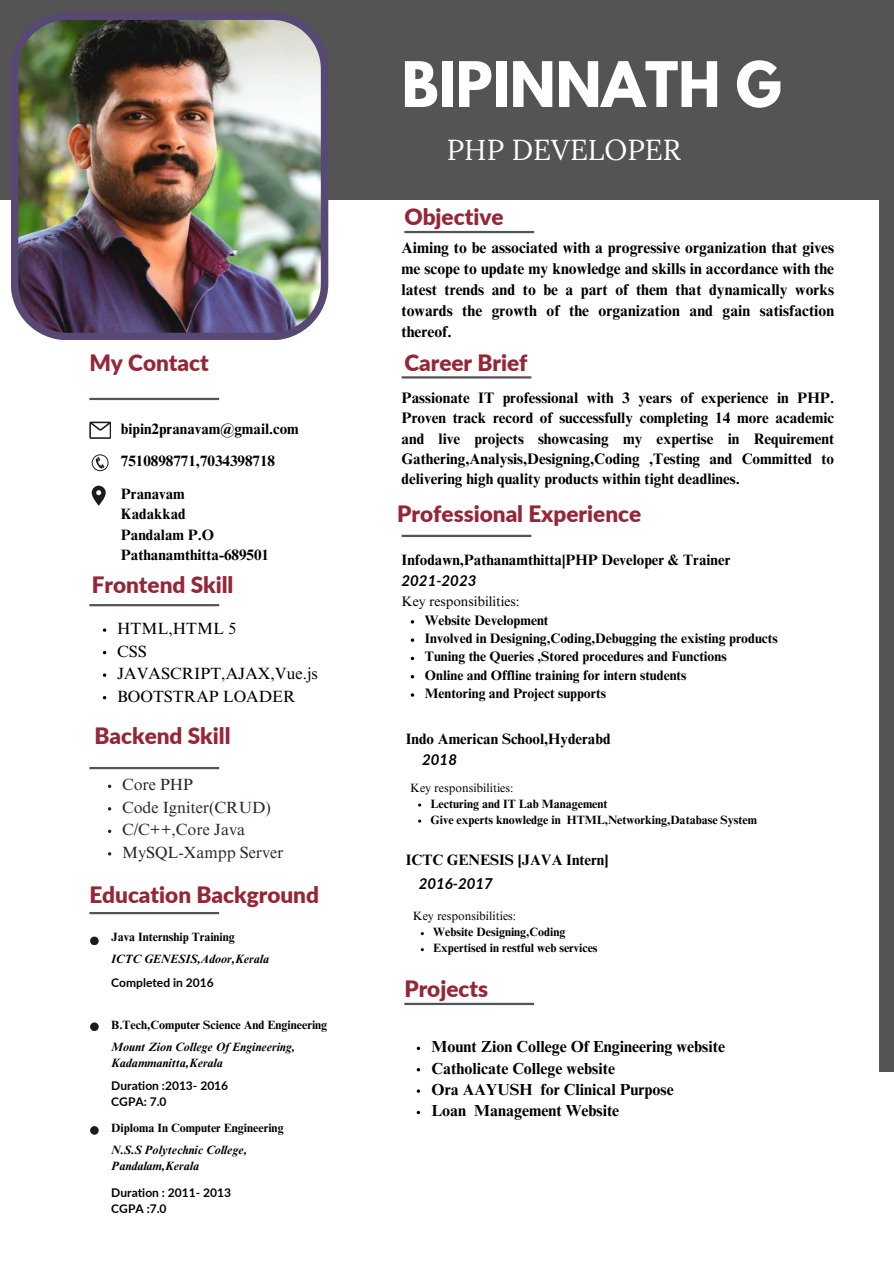
<style>
.page{position:relative;width:894px;height:1264px;background:#fff}
.page>*{position:absolute;margin:0;border:0;box-sizing:border-box;transform-origin:0 0}
.t1{font:700 55.5px "League Spartan";color:#fff}
.t2{font:28.8px "Lora";color:#fff}
.t3{font:900 22.5px "Lato";color:#942637}
.t4{font:16.35px "Times NRMT Pro";color:#000}
.t5{font:16.2px "Times NRMT Pro";color:#2d2626}
.t6{font:700 16.05px "Times NRMT Pro";color:#000}
.t7{font:700 15.6px/20.9px "Times NRMT Pro";color:#000;text-align:justify}
.t8{font:700 15.15px/20.2px "Times NRMT Pro";color:#000;text-align:justify}
.t9{font:700 15px/20.2px "Times NRMT Pro";color:#000}
.t10{font:italic 700 15px "Lato";color:#000}
.t11{font:700 13.65px "Times NRMT Pro";color:#000}
.t12{font:13.65px "Times NRMT Pro";color:#000}
.t13{font:700 12px "Times NRMT Pro";color:#000}
.t14{font:italic 700 12px "Times NRMT Pro";color:#000}
.t15{font:700 12px "Lato";color:#000}
.t16{font:12px "Times NRMT Pro";color:#000}
</style>
<div class="page">
<div style="left:0;top:0;width:893px;height:199px;background:#545454"></div>
<div style="left:878px;top:0;width:15px;height:1071px;background:#545454"></div>
<hr style="left:404px;top:231px;width:130px;height:2px;background:#545454">
<hr style="left:401px;top:535px;width:130px;height:2px;background:#545454">
<hr style="left:404px;top:1002px;width:130px;height:3px;background:#545454">
<hr style="left:89px;top:604px;width:130px;height:2px;background:#545454">
<hr style="left:89px;top:767px;width:130px;height:2px;background:#545454">
<hr style="left:89px;top:912px;width:130px;height:2px;background:#545454">
<hr style="left:89px;top:398px;width:130px;height:2px;background:#545454">
<svg style="left:89px;top:421px;width:22px;height:17px"></svg>
<svg style="left:92px;top:454px;width:17px;height:17px"></svg>
<svg style="left:92px;top:485px;width:13px;height:20px"></svg>
<div style="left:90px;top:936px;width:9px;height:9px;background:#1b1c1f;border-radius:50%"></div>
<div style="left:90px;top:1022px;width:9px;height:9px;background:#1b1c1f;border-radius:50%"></div>
<div style="left:90px;top:1126px;width:9px;height:8px;background:#1b1c1f;border-radius:50%"></div>
<img style="left:11px;top:12px;width:317px;height:328px">
<hr style="left:401px;top:376px;width:130px;height:2px;background:#545454">
<svg style="left:103px;top:628px;width:3px;height:4px"></svg>
<svg style="left:103px;top:673px;width:3px;height:4px"></svg>
<svg style="left:108px;top:784px;width:3px;height:4px"></svg>
<svg style="left:108px;top:829px;width:3px;height:4px"></svg>
<svg style="left:410px;top:638px;width:4px;height:4px"></svg>
<svg style="left:410px;top:656px;width:4px;height:4px"></svg>
<svg style="left:416px;top:1046px;width:4px;height:4px"></svg>
<svg style="left:416px;top:1110px;width:4px;height:4px"></svg>
<p class="t3" style="left:89px;top:348px;width:121px">My Contact</p>
<p class="t9" style="left:121px;top:420px;width:179px">bipin2pranavam@gmail.com</p>
<p class="t9" style="left:121px;top:453px;width:156px">7510898771,7034398718</p>
<p class="t9" style="left:121px;top:485px;width:150px">Pranavam<br>Kadakkad<br>Pandalam P.O<br>Pathanamthitta-689501</p>
<h4 class="t3" style="left:92px;top:571px;width:143px">Frontend Skill</h4>
<p class="t4" style="left:117px;top:622px;width:121px">HTML,HTML 5</p>
<h4 class="t4" style="left:117px;top:645px;width:31px">CSS</h4>
<p class="t4" style="left:117px;top:667px;width:202px">JAVASCRIPT,AJAX,Vue.js</p>
<h4 class="t4" style="left:117px;top:690px;width:180px">BOOTSTRAP LOADER</h4>
<p class="t3" style="left:94px;top:721px;width:138px">Backend Skill</p>
<h4 class="t5" style="left:122px;top:778px;width:72px">Core PHP</h4>
<h3 class="t5" style="left:122px;top:801px;width:150px">Code Igniter(CRUD)</h3>
<h4 class="t5" style="left:122px;top:823px;width:125px">C/C++,Core Java</h4>
<h3 class="t5" style="left:122px;top:846px;width:163px">MySQL-Xampp Server</h3>
<h4 class="t3" style="left:89px;top:880px;width:231px">Education Background</h4>
<h6 class="t13" style="left:111px;top:932px;width:125px">Java Internship Training</h6>
<p class="t14" style="left:111px;top:954px;width:159px">ICTC GENESIS,Adoor,Kerala</p>
<p class="t15" style="left:111px;top:974px;width:104px">Completed in 2016</p>
<p class="t13" style="left:111px;top:1020px;width:217px">B.Tech,Computer Science And Engineering</p>
<p class="t14" style="left:111px;top:1041px;width:185px">Mount Zion College Of Engineering,</p>
<p class="t14" style="left:111px;top:1057px;width:113px">Kadammanitta,Kerala</p>
<p class="t15" style="left:111px;top:1078px;width:118px">Duration :2013- 2016</p>
<p class="t15" style="left:111px;top:1094px;width:57px">CGPA: 7.0</p>
<p class="t13" style="left:111px;top:1123px;width:174px">Diploma In Computer Engineering</p>
<p class="t14" style="left:111px;top:1145px;width:137px">N.S.S Polytechnic College,</p>
<h3 class="t14" style="left:111px;top:1161px;width:89px">Pandalam,Kerala</h3>
<h4 class="t15" style="left:111px;top:1184px;width:121px">Duration : 2011- 2013</h4>
<h4 class="t15" style="left:111px;top:1200px;width:57px">CGPA :7.0</h4>
<h2 class="t1" style="left:401px;top:57px;width:381px">BIPINNATH G</h2>
<p class="t2" style="left:446px;top:131px;width:235px">PHP DEVELOPER</p>
<h3 class="t3" style="left:404px;top:203px;width:101px">Objective</h3>
<h3 class="t7" style="left:401px;top:240px;width:434px">Aiming to be associated with a progressive organization that gives me scope to update my knowledge and skills in accordance with the latest trends and to be a part of them that dynamically works towards the growth of the organization and gain satisfaction thereof.</h3>
<p class="t3" style="left:404px;top:348px;width:125px">Career Brief</p>
<p class="t8" style="left:401px;top:390px;width:434px">Passionate IT professional with 3 years of experience in PHP.<br>Proven track record of successfully completing 14 more academic and live projects showcasing my expertise in Requirement Gathering,Analysis,Designing,Coding ,Testing and Committed to delivering high quality products within tight deadlines.</p>
<h4 class="t3" style="left:397px;top:500px;width:245px">Professional Experience</h4>
<p class="t9" style="left:401px;top:551px;width:330px">Infodawn,Pathanamthitta|PHP Developer &amp; Trainer</p>
<h4 class="t10" style="left:401px;top:571px;width:76px">2021-2023</h4>
<p class="t12" style="left:401px;top:596px;width:119px">Key responsibilities:</p>
<p class="t11" style="left:425px;top:615px;width:125px">Website Development</p>
<p class="t11" style="left:425px;top:633px;width:354px">Involved in Designing,Coding,Debugging the existing products</p>
<p class="t11" style="left:425px;top:651px;width:303px">Tuning the Queries ,Stored procedures and Functions</p>
<p class="t11" style="left:425px;top:669px;width:263px">Online and Offline training for intern students</p>
<p class="t11" style="left:425px;top:688px;width:182px">Mentoring and Project supports</p>
<p class="t9" style="left:406px;top:730px;width:206px">Indo American School,Hyderabd</p>
<h4 class="t10" style="left:422px;top:750px;width:36px">2018</h4>
<h3 class="t16" style="left:410px;top:783px;width:105px">Key responsibilities:</h3>
<p class="t13" style="left:430px;top:799px;width:178px">Lecturing and IT Lab Management</p>
<p class="t13" style="left:430px;top:815px;width:328px">Give experts knowledge in HTML,Networking,Database System</p>
<p class="t9" style="left:406px;top:851px;width:204px">ICTC GENESIS [JAVA Intern]</p>
<h3 class="t10" style="left:418px;top:874px;width:76px">2016-2017</h3>
<p class="t16" style="left:412px;top:911px;width:105px">Key responsibilities:</p>
<p class="t13" style="left:433px;top:927px;width:134px">Website Designing,Coding</p>
<p class="t13" style="left:433px;top:943px;width:166px">Expertised in restful web services</p>
<h3 class="t3" style="left:404px;top:974px;width:85px">Projects</h3>
<p class="t6" style="left:431px;top:1040px;width:295px">Mount Zion College Of Engineering website</p>
<p class="t6" style="left:431px;top:1062px;width:185px">Catholicate College website</p>
<p class="t6" style="left:431px;top:1083px;width:244px">Ora AAYUSH for Clinical Purpose</p>
<p class="t6" style="left:431px;top:1104px;width:189px">Loan Management Website</p>
</div>
